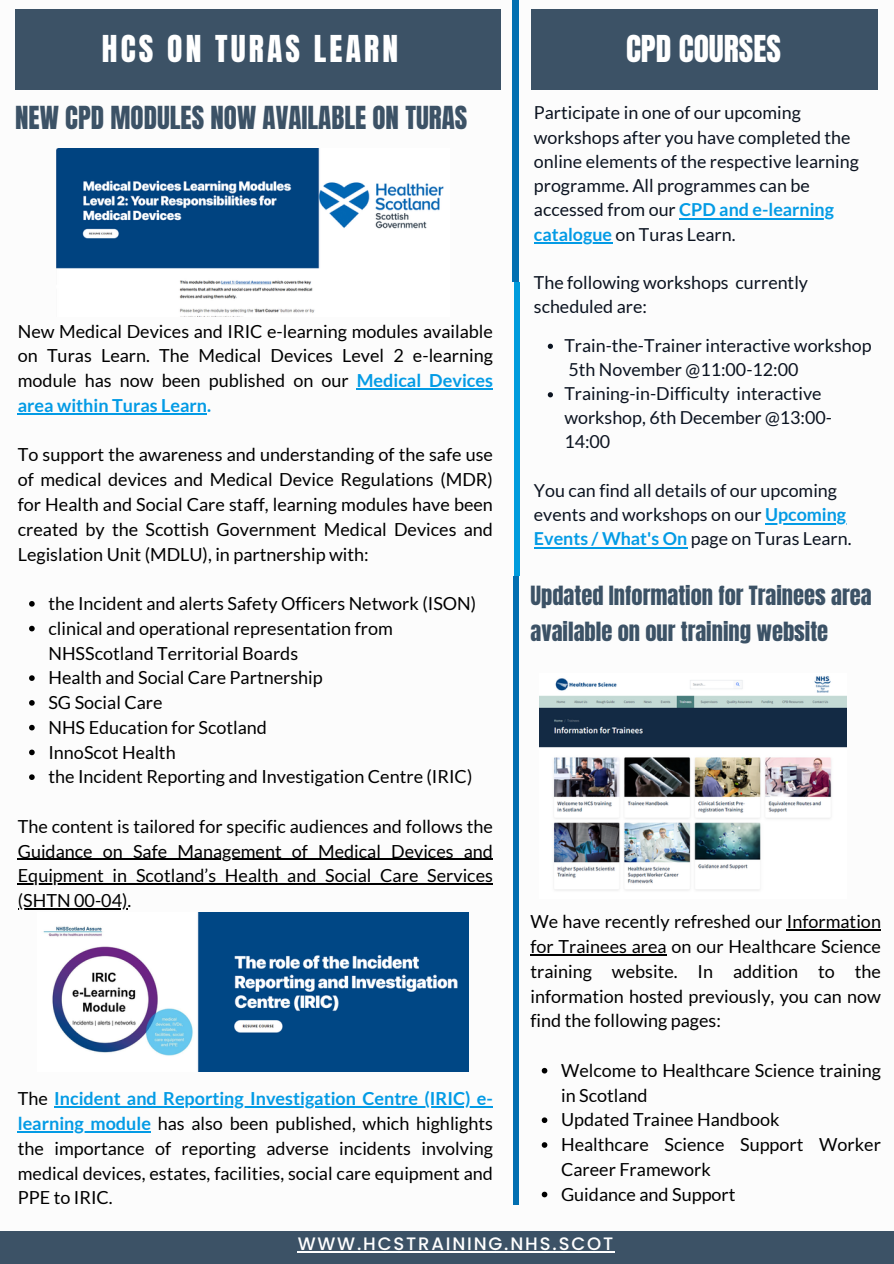
<style>
.page{position:relative;width:894px;height:1264px;background:#fff}
.page>*{position:absolute;margin:0;border:0;box-sizing:border-box;transform-origin:0 0}
.t1{font:33px "Anton";color:#fcfcfc}
.t2{font:31.5px "Anton";letter-spacing:.1em;color:#fff}
.t3{font:31.5px "Anton";color:#fff}
.t4{font:27px "Anton";color:#3c5266}
.t5{font:22.5px/36px "Anton";color:#3c5266}
.t6{font:18px/24.8px "Lato";color:#000;text-align:justify}
.t7{font:500 18px "Poppins";letter-spacing:.1em;color:#fff}
.t8{font:17.85px/24.3px "Lato";color:#0b1320}
.s1{font-weight:700;color:#039be5}
</style>
<div class="page">
<div style="left:531px;top:9px;width:346px;height:80px;background:#3c5266"></div>
<div style="left:513px;top:282px;width:6px;height:293px;background:#009cdd"></div>
<div style="left:512px;top:0;width:7px;height:282px;background:#026fb1"></div>
<div style="left:513px;top:575px;width:5px;height:629px;background:#026fb1"></div>
<div style="left:0;top:1231px;width:893px;height:32px;background:#3c5266"></div>
<div style="left:15px;top:9px;width:486px;height:80px;background:#3c5266"></div>
<img style="left:539px;top:676px;width:307px;height:215px">
<img style="left:43px;top:912px;width:425px;height:159px">
<img style="left:57px;top:148px;width:387px;height:168px">
<hr style="left:786px;top:929px;width:94px;height:1px;background:#000">
<hr style="left:530px;top:954px;width:136px;height:1px;background:#000">
<svg style="left:541px;top:1067px;width:6px;height:6px"></svg>
<svg style="left:541px;top:1117px;width:6px;height:5px"></svg>
<svg style="left:541px;top:1142px;width:6px;height:5px"></svg>
<svg style="left:541px;top:1191px;width:6px;height:6px"></svg>
<hr style="left:679px;top:218px;width:154px;height:2px;background:#039be5">
<hr style="left:533px;top:242px;width:79px;height:2px;background:#039be5">
<svg style="left:547px;top:344px;width:6px;height:5px"></svg>
<svg style="left:547px;top:392px;width:6px;height:5px"></svg>
<hr style="left:764px;top:523px;width:82px;height:1px;background:#039be5">
<hr style="left:533px;top:547px;width:154px;height:2px;background:#039be5">
<hr style="left:297px;top:1251px;width:318px;height:1px;background:#fff">
<hr style="left:357px;top:388px;width:136px;height:1px;background:#039be5">
<hr style="left:18px;top:413px;width:189px;height:1px;background:#039be5">
<svg style="left:29px;top:601px;width:6px;height:5px"></svg>
<svg style="left:29px;top:625px;width:6px;height:6px"></svg>
<svg style="left:29px;top:675px;width:6px;height:6px"></svg>
<svg style="left:29px;top:700px;width:6px;height:5px"></svg>
<svg style="left:29px;top:724px;width:6px;height:6px"></svg>
<svg style="left:29px;top:749px;width:6px;height:6px"></svg>
<svg style="left:29px;top:774px;width:6px;height:6px"></svg>
<hr style="left:18px;top:858px;width:475px;height:1px;background:#000">
<hr style="left:18px;top:883px;width:475px;height:1px;background:#000">
<hr style="left:18px;top:908px;width:109px;height:1px;background:#000">
<hr style="left:54px;top:1106px;width:439px;height:1px;background:#039be5">
<hr style="left:18px;top:1131px;width:133px;height:1px;background:#039be5">
<h1 class="t1" style="left:38px;top:25px;width:392px">UPDATES ON OUR CPD OFFERINGS</h1>
<p class="t2" style="left:102px;top:27px;width:298px">HCS ON TURAS LEARN</p>
<h3 class="t4" style="left:15px;top:98px;width:453px">NEW CPD MODULES NOW AVAILABLE ON TURAS</h3>
<p class="t6" style="left:18px;top:318px;width:476px">New Medical Devices and IRIC e-learning modules available on Turas Learn. The Medical Devices Level 2 e-learning module has now been published on our <span class="s1">Medical Devices area within Turas Learn.</span></p>
<p class="t6" style="left:18px;top:442px;width:476px">To support the awareness and understanding of the safe use of medical devices and Medical Device Regulations (MDR) for Health and Social Care staff, learning modules have been created by the Scottish Government Medical Devices and Legislation Unit (MDLU), in partnership with:</p>
<p class="t6" style="left:48px;top:590px;width:429px">the Incident and alerts Safety Officers Network (ISON)</p>
<h4 class="t6" style="left:48px;top:615px;width:346px">clinical and operational representation from<br>NHSScotland Territorial Boards</h4>
<p class="t6" style="left:48px;top:665px;width:276px">Health and Social Care Partnership</p>
<p class="t6" style="left:48px;top:689px;width:116px">SG Social Care</p>
<p class="t6" style="left:48px;top:714px;width:220px">NHS Education for Scotland</p>
<p class="t6" style="left:48px;top:739px;width:129px">InnoScot Health</p>
<p class="t6" style="left:48px;top:764px;width:425px">the Incident Reporting and Investigation Centre (IRIC)</p>
<p class="t6" style="left:18px;top:813px;width:476px">The content is tailored for specific audiences and follows the</p>
<h5 class="t6" style="left:18px;top:838px;width:476px">Guidance on Safe Management of Medical Devices and Equipment in Scotland’s Health and Social Care Services (SHTN 00-04).</h5>
<p class="t6" style="left:18px;top:1085px;width:476px">The <span class="s1">Incident and Reporting Investigation Centre (IRIC) e&shy;learning module</span> has also been published, which highlights the importance of reporting adverse incidents involving medical devices, estates, facilities, social care equipment and PPE to IRIC.</p>
<p class="t3" style="left:626px;top:26px;width:156px">CPD COURSES</p>
<p class="t8" style="left:533px;top:100px;width:326px">Participate in one of our upcoming workshops after you have completed the online elements of the respective learning programme. All programmes can be accessed from our <span class="s1">CPD and e-learning</span></p>
<p class="t8" style="left:533px;top:222px;width:203px"><span class="s1">catalogue</span> on Turas Learn.</p>
<p class="t8" style="left:533px;top:270px;width:275px">The following workshops currently scheduled are:</p>
<p class="t8" style="left:564px;top:332px;width:309px">Train-the-Trainer interactive workshop</p>
<p class="t8" style="left:568px;top:357px;width:231px">5th November @11:00-12:00</p>
<p class="t8" style="left:564px;top:381px;width:269px">Training-in-Difficulty interactive workshop, 6th December @13:00-<br>14:00</p>
<p class="t8" style="left:533px;top:478px;width:314px">You can find all details of our upcoming events and workshops on our <span class="s1">Upcoming</span></p>
<p class="t8" style="left:533px;top:526px;width:319px"><span class="s1">Events / What's On</span> page on Turas Learn.</p>
<p class="t5" style="left:530px;top:577px;width:342px">Updated Information for Trainees area available on our training website</p>
<p class="t6" style="left:530px;top:909px;width:352px">We have recently refreshed our Information for Trainees area on our Healthcare Science training website. In addition to the information hosted previously, you can now find the following pages:</p>
<p class="t6" style="left:561px;top:1057px;width:321px">Welcome to Healthcare Science training in Scotland</p>
<p class="t6" style="left:561px;top:1107px;width:220px">Updated Trainee Handbook</p>
<p class="t6" style="left:561px;top:1131px;width:321px">Healthcare Science Support Worker<br>Career Framework</p>
<p class="t6" style="left:561px;top:1181px;width:176px">Guidance and Support</p>
<p class="t7" style="left:297px;top:1231px;width:317px">WWW.HCSTRAINING.NHS.SCOT</p>
</div>
